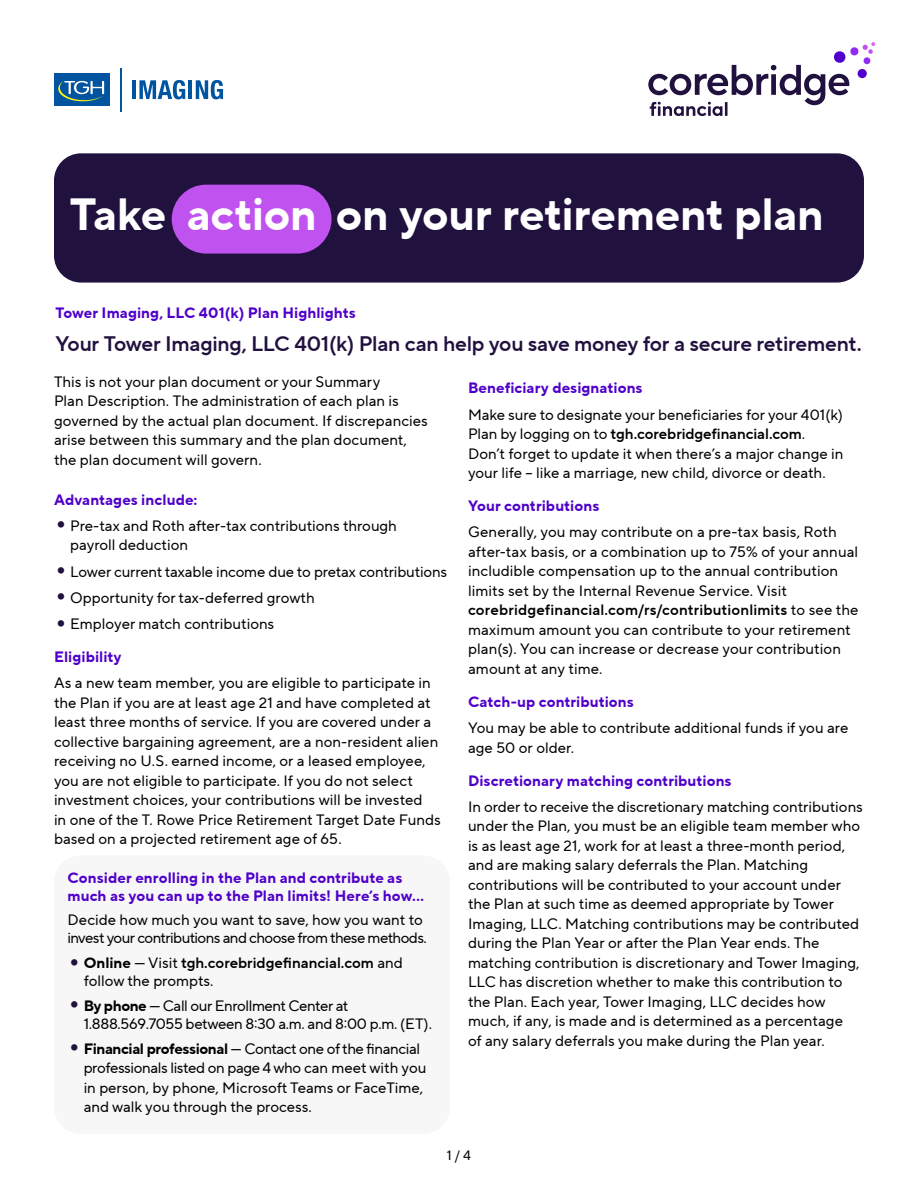
<style>
.page{position:relative;width:918px;height:1188px;background:#fff}
.page>*{position:absolute;margin:0;border:0;box-sizing:border-box;transform-origin:0 0}
.t1{font:700 45px "TT Norms Pro";letter-spacing:-.005em;color:#fff}
.t2{font:21px "TT Norms Pro Dm Bd";letter-spacing:-.015em;color:#20113e}
.t3{font:15px/19.5px "TT Norms Pro";color:#000}
.t4{font:700 15px/18px "TT Norms Pro";letter-spacing:.005em;color:#4f00ca}
.t5{font:15px "TT Norms Pro Dm Bd";color:#000}
.t6{font:15px/18px "TT Norms Pro";letter-spacing:-.035em;color:#000}
.t7{font:15px/18px "TT Norms Pro";letter-spacing:-.025em;color:#000}
.t8{font:13.5px "TT Norms Pro";color:#000}
.s1{font-size:31.5px;color:#20113e}
.s2{font-family:"TT Norms Pro";font-size:31.5px;color:#20113e}
.s3{font-family:"TT Norms Pro";font-weight:700}
.s4{font-family:"TT Norms Pro"}
.s5{font-weight:700}
</style>
<div class="page">
<div style="left:54px;top:153px;width:810px;height:130px;background:#20113e;border-radius:27px"></div>
<div style="left:172px;top:185px;width:160px;height:69px;background:#c053ef;border-radius:34px"></div>
<div style="left:54px;top:855px;width:396px;height:279px;background:#f7f7f7;border-radius:27px"></div>
<svg style="left:648px;top:42px;width:227px;height:74px"></svg>
<div style="left:857px;top:69px;width:10px;height:9px;background:#4f00ca;border-radius:50%"></div>
<div style="left:54px;top:74px;width:55px;height:32px;background:#0054a0"></div>
<svg style="left:58px;top:81px;width:46px;height:20px"></svg>
<hr style="left:120px;top:68px;width:1px;height:43px;background:#0054a0">
<hr style="left:132px;top:80px;width:4px;height:19px;background:#0054a0">
<svg style="left:139px;top:80px;width:46px;height:19px"></svg>
<hr style="left:189px;top:80px;width:3px;height:19px;background:#0054a0">
<svg style="left:196px;top:80px;width:27px;height:19px"></svg>
<h1 class="t1" style="left:70px;top:181px;width:755px">Take action on your retirement plan</h1>
<p class="t4" style="left:55px;top:304px;width:302px">Tower Imaging, LLC 401(k) Plan Highlights</p>
<h2 class="t2" style="left:55px;top:328px;width:808px">Your Tower Imaging, LLC 401(k) Plan can help you save money for a secure retirement.</h2>
<p class="t3" style="left:54px;top:372px;width:375px">This is not your plan document or your Summary<br>Plan Description. The administration of each plan is governed by the actual plan document. If discrepancies arise between this summary and the plan document, the plan document will govern.</p>
<p class="t4" style="left:54px;top:490px;width:145px">Advantages include:</p>
<p class="t3" style="left:70px;top:516px;width:328px;text-indent:-16px"><span class="s1">•</span> Pre-tax and Roth after-tax contributions through payroll deduction</p>
<p class="t3" style="left:54px;top:562px;width:395px"><span class="s1">•</span> Lower current taxable income due to pretax contributions</p>
<p class="t3" style="left:54px;top:588px;width:262px"><span class="s1">•</span> Opportunity for tax-deferred growth</p>
<p class="t3" style="left:54px;top:614px;width:222px"><span class="s1">•</span> Employer match contributions</p>
<p class="t4" style="left:54px;top:648px;width:69px">Eligibility</p>
<p class="t3" style="left:54px;top:673px;width:388px">As a new team member, you are eligible to participate in the Plan if you are at least age 21 and have completed at least three months of service. If you are covered under a collective bargaining agreement, are a non-resident alien receiving no U.S. earned income, or a leased employee, you are not eligible to participate. If you do not select investment choices, your contributions will be invested<br>in one of the T. Rowe Price Retirement Target Date Funds based on a projected retirement age of 65.</p>
<p class="t4" style="left:68px;top:868px;width:358px">Consider enrolling in the Plan and contribute as much as you can up to the Plan limits! Here’s how…</p>
<p class="t6" style="left:68px;top:911px;width:361px">Decide how much you want to save, how you want to invest your contributions and choose from these methods.</p>
<p class="t5" style="left:68px;top:952px;width:337px"><span class="s2">•</span> <span class="s3">Online</span> <span class="s4">— Visit</span> tgh.corebridgefinancial.com <span class="s4">and</span></p>
<p class="t3" style="left:84px;top:971px;width:131px">follow the prompts.</p>
<p class="t7" style="left:84px;top:996px;width:350px;text-indent:-16px"><span class="s1">•</span> <span class="s5">By phone</span> — Call our Enrollment Center at<br>1.888.569.7055 between 8:30 a.m. and 8:00 p.m. (ET).</p>
<p class="t3" style="left:84px;top:1038px;width:344px;text-indent:-16px"><span class="s1">•</span> <span class="s5">Financial professional</span> — Contact one of the financial professionals listed on page 4 who can meet with you in person, by phone, Microsoft Teams or FaceTime, and walk you through the process.</p>
<p class="t4" style="left:468px;top:379px;width:176px">Beneficiary designations</p>
<p class="t3" style="left:468px;top:405px;width:376px">Make sure to designate your beneficiaries for your 401(k)</p>
<p class="t5" style="left:468px;top:423px;width:339px"><span class="s4">Plan by logging on to</span> tgh.corebridgefinancial.com<span class="s4">.</span></p>
<p class="t3" style="left:468px;top:444px;width:377px">Don’t forget to update it when there’s a major change in your life – like a marriage, new child, divorce or death.</p>
<p class="t4" style="left:468px;top:497px;width:133px">Your contributions</p>
<p class="t3" style="left:468px;top:522px;width:392px">Generally, you may contribute on a pre-tax basis, Roth after-tax basis, or a combination up to 75% of your annual includible compensation up to the annual contribution limits set by the Internal Revenue Service. Visit</p>
<p class="t5" style="left:468px;top:599px;width:392px">corebridgefinancial.com/rs/contributionlimits <span class="s4">to see the</span></p>
<p class="t3" style="left:468px;top:620px;width:384px">maximum amount you can contribute to your retirement plan(s). You can increase or decrease your contribution amount at any time.</p>
<p class="t4" style="left:468px;top:693px;width:167px">Catch-up contributions</p>
<p class="t3" style="left:468px;top:718px;width:382px">You may be able to contribute additional funds if you are age 50 or older.</p>
<p class="t4" style="left:468px;top:771px;width:265px">Discretionary matching contributions</p>
<p class="t3" style="left:468px;top:797px;width:396px">In order to receive the discretionary matching contributions under the Plan, you must be an eligible team member who is as least age 21, work for at least a three-month period, and are making salary deferrals the Plan. Matching contributions will be contributed to your account under the Plan at such time as deemed appropriate by Tower Imaging, LLC. Matching contributions may be contributed during the Plan Year or after the Plan Year ends. The matching contribution is discretionary and Tower Imaging, LLC has discretion whether to make this contribution to the Plan. Each year, Tower Imaging, LLC decides how much, if any, is made and is determined as a percentage<br>of any salary deferrals you make during the Plan year.</p>
<p class="t8" style="left:447px;top:1146px;width:26px">1 / 4</p>
</div>
